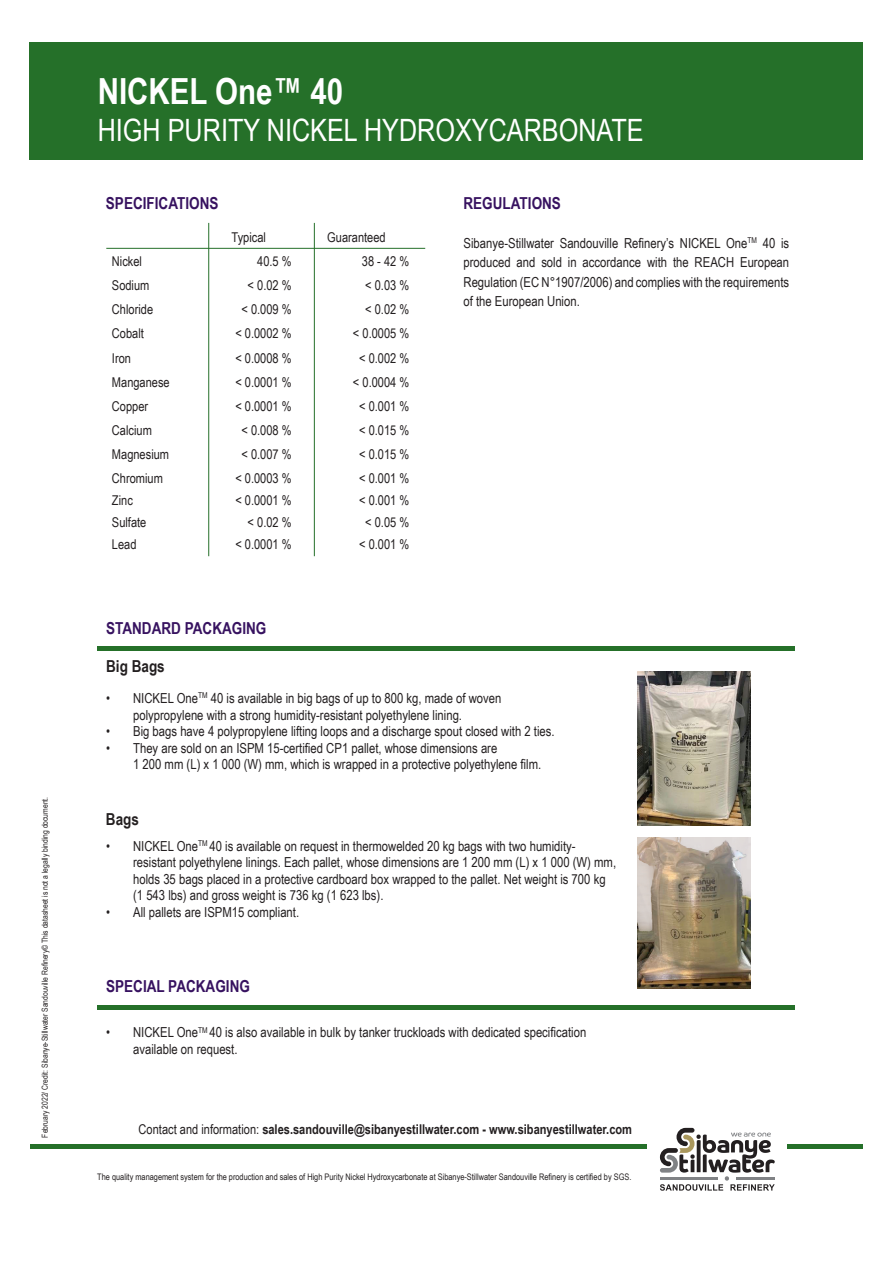
<style>
.page{position:relative;width:893px;height:1263px;background:#fff}
.page>*{position:absolute;margin:0;border:0;box-sizing:border-box;transform-origin:0 0}
.t1{font:700 36px "Arial Narrow";color:#fff}
.t2{font:30.75px "Arial Narrow";color:#fff}
.t3{font:700 16.5px "Arial Narrow";color:#371260}
.t4{font:700 16.5px "Arial Narrow";color:#231f20}
.t5{font:13.8px/16.5px "Arial Narrow";color:#231f20}
.t6{font:13.5px "Arial Narrow";color:#231f20}
.t7{font:700 13.5px "Arial Narrow";color:#231f20}
.t8{font:9px "Arial Narrow";color:#231f20}
.t9{font:8.25px "Arial Narrow";color:#231f20}
.s1{font-weight:400}
</style>
<div class="page">
<div style="left:30px;top:43px;width:833px;height:117px;background:#257029"></div>
<hr style="left:98px;top:647px;width:697px;height:4px;background:#257029">
<hr style="left:98px;top:1005px;width:697px;height:4px;background:#257029">
<div style="left:31px;top:1144px;width:616px;height:5px;background:#257029"></div>
<div style="left:787px;top:1144px;width:76px;height:5px;background:#257029"></div>
<svg style="left:660px;top:1128px;width:115px;height:63px"></svg>
<hr style="left:106px;top:248px;width:319px;height:1px;background:#257029">
<hr style="left:208px;top:223px;width:1px;height:333px;background:#257029">
<hr style="left:314px;top:223px;width:1px;height:333px;background:#257029">
<img style="left:638px;top:837px;width:113px;height:151px">
<img style="left:638px;top:672px;width:113px;height:153px">
<p class="t9" style="left:39px;top:1137px;width:342px;rotate:-90deg">February 2022/ Credit: Sibanye-Stillwater Sandouville Refinery© This datasheet is not a legally binding document.</p>
<p class="t1" style="left:98px;top:65px;width:247px">NICKEL One™ 40</p>
<p class="t2" style="left:98px;top:108px;width:547px">HIGH PURITY NICKEL HYDROXYCARBONATE</p>
<p class="t3" style="left:106px;top:190px;width:114px">SPECIFICATIONS</p>
<p class="t6" style="left:232px;top:227px;width:36px">Typical</p>
<p class="t6" style="left:327px;top:227px;width:60px">Guaranteed</p>
<p class="t6" style="left:112px;top:251px;width:32px">Nickel</p>
<p class="t6" style="left:257px;top:251px;width:36px">40.5 %</p>
<p class="t6" style="left:362px;top:251px;width:49px">38 - 42 %</p>
<p class="t6" style="left:112px;top:275px;width:39px">Sodium</p>
<p class="t6" style="left:248px;top:275px;width:46px">&lt; 0.02 %</p>
<p class="t6" style="left:365px;top:275px;width:46px">&lt; 0.03 %</p>
<p class="t6" style="left:112px;top:299px;width:43px">Chloride</p>
<p class="t6" style="left:241px;top:299px;width:52px">&lt; 0.009 %</p>
<p class="t6" style="left:365px;top:299px;width:46px">&lt; 0.02 %</p>
<p class="t6" style="left:112px;top:323px;width:33px">Cobalt</p>
<p class="t6" style="left:235px;top:323px;width:58px">&lt; 0.0002 %</p>
<p class="t6" style="left:353px;top:323px;width:58px">&lt; 0.0005 %</p>
<p class="t6" style="left:112px;top:348px;width:21px">Iron</p>
<p class="t6" style="left:235px;top:348px;width:58px">&lt; 0.0008 %</p>
<p class="t6" style="left:359px;top:348px;width:52px">&lt; 0.002 %</p>
<p class="t6" style="left:112px;top:372px;width:59px">Manganese</p>
<p class="t6" style="left:235px;top:372px;width:58px">&lt; 0.0001 %</p>
<p class="t6" style="left:353px;top:372px;width:58px">&lt; 0.0004 %</p>
<p class="t6" style="left:112px;top:396px;width:38px">Copper</p>
<p class="t6" style="left:235px;top:396px;width:58px">&lt; 0.0001 %</p>
<p class="t6" style="left:359px;top:396px;width:52px">&lt; 0.001 %</p>
<p class="t6" style="left:112px;top:420px;width:41px">Calcium</p>
<p class="t6" style="left:241px;top:420px;width:52px">&lt; 0.008 %</p>
<p class="t6" style="left:359px;top:420px;width:52px">&lt; 0.015 %</p>
<p class="t6" style="left:112px;top:444px;width:59px">Magnesium</p>
<p class="t6" style="left:241px;top:444px;width:52px">&lt; 0.007 %</p>
<p class="t6" style="left:359px;top:444px;width:52px">&lt; 0.015 %</p>
<p class="t6" style="left:112px;top:468px;width:53px">Chromium</p>
<p class="t6" style="left:235px;top:468px;width:58px">&lt; 0.0003 %</p>
<p class="t6" style="left:359px;top:468px;width:52px">&lt; 0.001 %</p>
<p class="t6" style="left:112px;top:490px;width:22px">Zinc</p>
<p class="t6" style="left:235px;top:490px;width:58px">&lt; 0.0001 %</p>
<p class="t6" style="left:359px;top:490px;width:52px">&lt; 0.001 %</p>
<p class="t6" style="left:112px;top:512px;width:36px">Sulfate</p>
<p class="t6" style="left:248px;top:512px;width:46px">&lt; 0.02 %</p>
<p class="t6" style="left:365px;top:512px;width:46px">&lt; 0.05 %</p>
<p class="t6" style="left:112px;top:534px;width:26px">Lead</p>
<p class="t6" style="left:235px;top:534px;width:58px">&lt; 0.0001 %</p>
<p class="t6" style="left:359px;top:534px;width:52px">&lt; 0.001 %</p>
<p class="t3" style="left:106px;top:616px;width:162px">STANDARD PACKAGING</p>
<p class="t4" style="left:106px;top:654px;width:60px">Big Bags</p>
<p class="t3" style="left:463px;top:190px;width:99px">REGULATIONS</p>
<p class="t5" style="left:463px;top:233px;width:327px;line-height:19.5px;text-align:justify">Sibanye-Stillwater Sandouville Refinery’s NICKEL One<sup>TM</sup> 40 is produced and sold in accordance with the REACH European Regulation (EC N°1907/2006) and complies with the requirements of the European Union.</p>
<p class="t5" style="left:133px;top:689px;width:370px;text-indent:-27px">• NICKEL One<sup>TM</sup> 40 is available in big bags of up to 800 kg, made of woven polypropylene with a strong humidity-resistant polyethylene lining.</p>
<p class="t5" style="left:106px;top:722px;width:450px">• Big bags have 4 polypropylene lifting loops and a discharge spout closed with 2 ties.</p>
<p class="t5" style="left:133px;top:739px;width:410px;text-indent:-27px">• They are sold on an ISPM 15-certified CP1 pallet, whose dimensions are<br>1 200 mm (L) x 1 000 (W) mm, which is wrapped in a protective polyethylene film.</p>
<p class="t4" style="left:106px;top:807px;width:35px">Bags</p>
<p class="t5" style="left:133px;top:837px;width:485px;text-indent:-27px">• NICKEL One<sup>TM</sup> 40 is available on request in thermowelded 20 kg bags with two humidity&shy;resistant polyethylene linings. Each pallet, whose dimensions are 1 200 mm (L) x 1 000 (W) mm, holds 35 bags placed in a protective cardboard box wrapped to the pallet. Net weight is 700 kg (1 543 lbs) and gross weight is 736 kg (1 623 lbs).</p>
<p class="t5" style="left:106px;top:903px;width:195px">• All pallets are ISPM15 compliant.</p>
<p class="t3" style="left:106px;top:974px;width:145px">SPECIAL PACKAGING</p>
<p class="t5" style="left:133px;top:1023px;width:455px;text-indent:-27px">• NICKEL One<sup>TM</sup> 40 is also available in bulk by tanker truckloads with dedicated specification available on request.</p>
<p class="t7" style="left:139px;top:1119px;width:495px"><span class="s1">Contact and information:</span> sales.sandouville@sibanyestillwater.com - www.sibanyestillwater.com</p>
<p class="t8" style="left:97px;top:1170px;width:536px">The quality management system for the production and sales of High Purity Nickel Hydroxycarbonate at Sibanye-Stillwater Sandouville Refinery is certified by SGS.</p>
</div>
